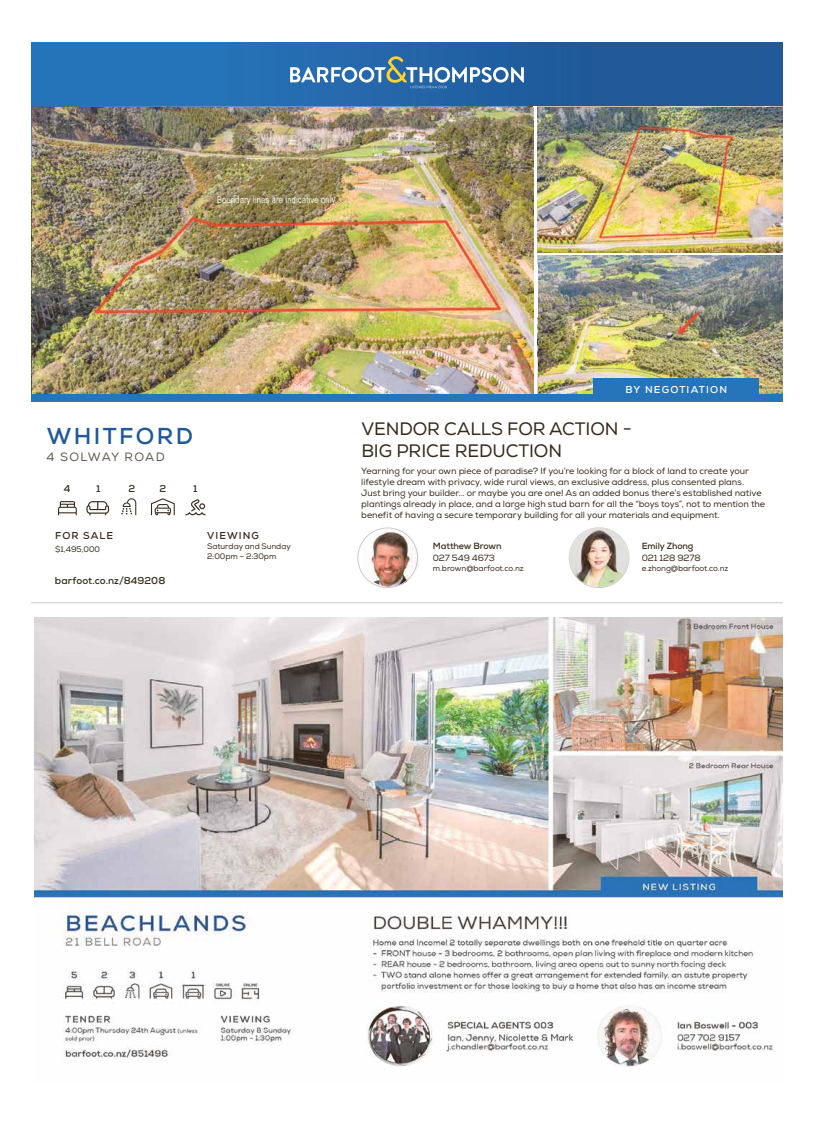
<style>
.page{position:relative;width:814px;height:1134px;background:#fff}
.page>*{position:absolute;margin:0;border:0;box-sizing:border-box;transform-origin:0 0}
.t1{font:700 23px "Nexa";letter-spacing:.1em;color:#205899}
.t2{font:18px/22.1px "Nexa";letter-spacing:-.005em;color:#362b1a}
.t3{font:12px "Nexa";letter-spacing:.1em;color:#615a52}
.t4{font:700 10px "Nexa";letter-spacing:.005em;color:#362b1a}
.t5{font:700 10px "Nexa";letter-spacing:.115em;color:#fff}
.t6{font:700 10px "Nexa";letter-spacing:.025em;color:#362b1a}
.t7{font:700 10px "Nexa";letter-spacing:.105em;color:#362b1a}
.t8{font:9px/11px "Nexa";letter-spacing:-.005em;color:#362b1a}
.t9{font:700 9px "Nexa";letter-spacing:-.01em;color:#362b1a}
.t10{font:8px/9.6px "Nexa";letter-spacing:-.005em;color:#362b1a}
</style>
<div class="page">
<img style="left:537px;top:106px;width:245px;height:147px">
<img style="left:32px;top:107px;width:501px;height:287px">
<img style="left:538px;top:256px;width:244px;height:138px">
<div style="left:593px;top:378px;width:166px;height:16px;background:#2674b9"></div>
<div style="left:31px;top:394px;width:751px;height:7px;background:#2674b9"></div>
<svg style="left:58px;top:501px;width:19px;height:14px"></svg>
<svg style="left:121px;top:498px;width:15px;height:17px"></svg>
<svg style="left:86px;top:501px;width:23px;height:14px"></svg>
<img style="left:31px;top:43px;width:751px;height:63px">
<svg style="left:290px;top:56px;width:234px;height:32px;background:#5486b5"></svg>
<img style="left:361px;top:528px;width:58px;height:59px">
<hr style="left:31px;top:602px;width:751px;height:1px;background:#cbcac6">
<svg style="left:151px;top:498px;width:24px;height:17px"></svg>
<div style="left:357px;top:528px;width:61px;height:60px;border:1px solid #cbcac6;border-radius:50%"></div>
<svg style="left:185px;top:499px;width:21px;height:16px"></svg>
<img style="left:569px;top:527px;width:60px;height:60px;border-radius:30px">
<img style="left:34px;top:618px;width:748px;height:449px">
<img style="left:360px;top:994px;width:417px;height:72px">
<h1 class="t1" style="left:47px;top:421px;width:148px">WHITFORD</h1>
<h3 class="t3" style="left:47px;top:449px;width:120px">4 SOLWAY ROAD</h3>
<p class="t6" style="left:64px;top:482px;width:8px">4</p>
<p class="t6" style="left:128px;top:482px;width:8px">2</p>
<p class="t6" style="left:96px;top:482px;width:6px">1</p>
<p class="t6" style="left:159px;top:482px;width:8px">2</p>
<p class="t6" style="left:193px;top:482px;width:6px">1</p>
<p class="t6" style="left:55px;top:529px;width:59px">FOR SALE</p>
<p class="t10" style="left:55px;top:544px;width:46px">$1,495,000</p>
<p class="t4" style="left:55px;top:574px;width:112px">barfoot.co.nz/849208</p>
<p class="t7" style="left:207px;top:529px;width:53px">VIEWING</p>
<p class="t10" style="left:207px;top:541px;width:85px">Saturday and Sunday<br>2:00pm – 2:30pm</p>
<p class="t5" style="left:625px;top:383px;width:103px">BY NEGOTIATION</p>
<h2 class="t2" style="left:361px;top:418px;width:272px">VENDOR CALLS FOR ACTION -<br>BIG PRICE REDUCTION</h2>
<p class="t8" style="left:361px;top:465px;width:405px">Yearning for your own piece of paradise? If you’re looking for a block of land to create your lifestyle dream with privacy, wide rural views, an exclusive address, plus consented plans.<br>Just bring your builder... or maybe you are one! As an added bonus there’s established native plantings already in place, and a large high stud barn for all the “boys toys”, not to mention the benefit of having a secure temporary building for all your materials and equipment.</p>
<p class="t9" style="left:433px;top:540px;width:70px">Matthew Brown</p>
<p class="t8" style="left:433px;top:553px;width:63px">027 549 4673</p>
<p class="t10" style="left:433px;top:563px;width:92px">m.brown@barfoot.co.nz</p>
<p class="t9" style="left:641px;top:540px;width:53px">Emily Zhong</p>
<p class="t8" style="left:641px;top:553px;width:61px">021 128 9278</p>
<p class="t10" style="left:641px;top:563px;width:88px">e.zhong@barfoot.co.nz</p>
</div>
